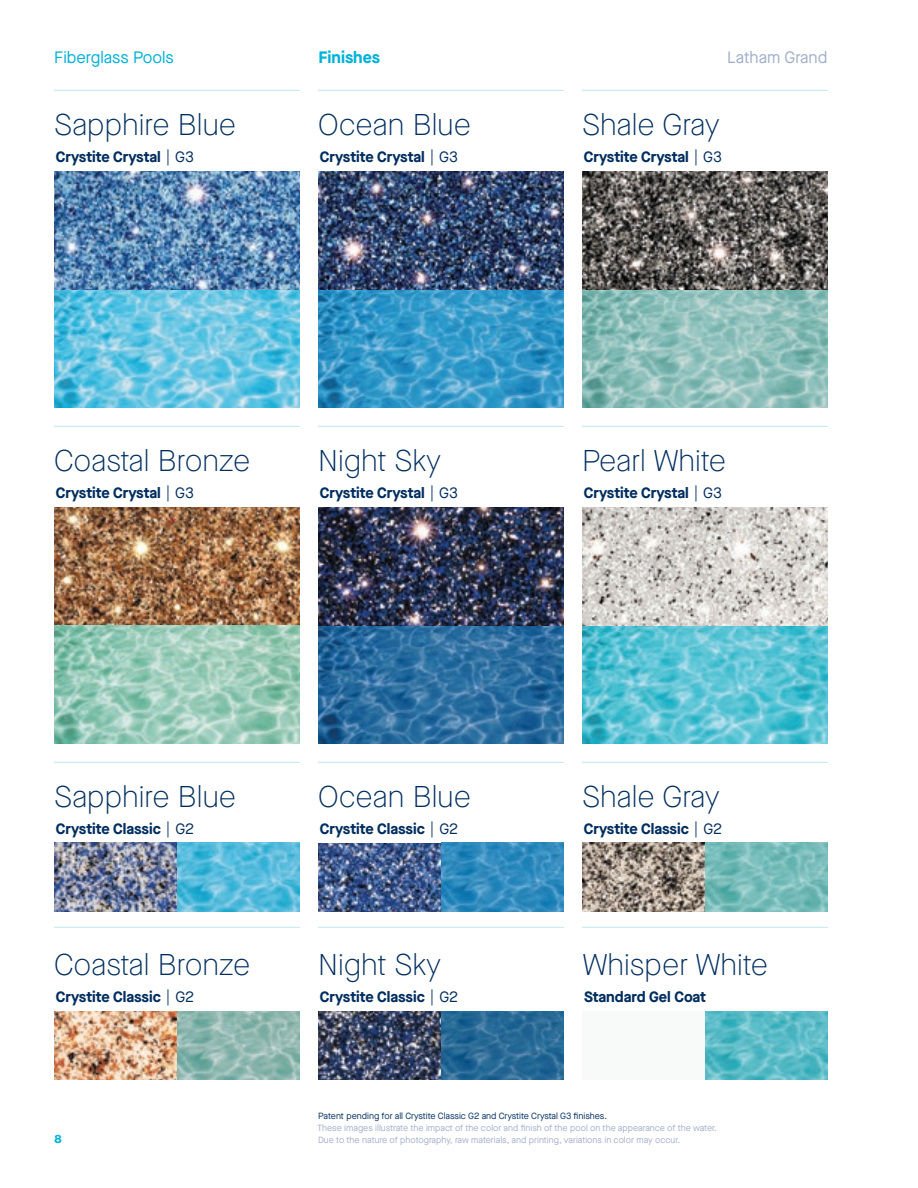
<style>
.page{position:relative;width:918px;height:1188px;background:#fff}
.page>*{position:absolute;margin:0;border:0;box-sizing:border-box;transform-origin:0 0}
.t1{font:100 30px "Maison Neue";color:#002d5e}
.t2{font:16.5px "Maison Neue";color:#00b1d9}
.t3{font:16.5px "Maison Neue";color:#a2afca}
.t4{font:700 16.5px "Maison Neue";color:#00b1d9}
.t5{font:700 15px "Maison Neue";color:#002d5e}
.t6{font:700 12px "Maison Neue";color:#00b1d9}
.t7{font:9px/12px "Maison Neue";color:#a2afca}
.t8{font:9px "Maison Neue";color:#002d5e}
.s1{font-weight:400}
</style>
<div class="page">
<img style="left:54px;top:171px;width:246px;height:237px">
<img style="left:318px;top:171px;width:246px;height:237px">
<img style="left:318px;top:507px;width:246px;height:237px">
<img style="left:582px;top:507px;width:246px;height:237px">
<img style="left:54px;top:507px;width:246px;height:237px">
<img style="left:582px;top:171px;width:246px;height:237px">
<img style="left:54px;top:843px;width:246px;height:69px">
<img style="left:318px;top:843px;width:246px;height:69px">
<img style="left:318px;top:1011px;width:246px;height:69px">
<img style="left:705px;top:1011px;width:123px;height:69px">
<div style="left:582px;top:1011px;width:123px;height:69px;background:#f8faf9"></div>
<img style="left:54px;top:1011px;width:246px;height:69px">
<img style="left:582px;top:843px;width:246px;height:69px">
<hr style="left:54px;top:426px;width:246px;height:1px;background:#c7e7f4">
<hr style="left:54px;top:762px;width:246px;height:1px;background:#c7e7f4">
<hr style="left:318px;top:426px;width:246px;height:1px;background:#c7e7f4">
<hr style="left:318px;top:762px;width:246px;height:1px;background:#c7e7f4">
<hr style="left:582px;top:426px;width:246px;height:1px;background:#c7e7f4">
<hr style="left:582px;top:762px;width:246px;height:1px;background:#c7e7f4">
<hr style="left:54px;top:90px;width:246px;height:1px;background:#c7e7f4">
<hr style="left:318px;top:90px;width:246px;height:1px;background:#c7e7f4">
<hr style="left:582px;top:90px;width:246px;height:1px;background:#c7e7f4">
<hr style="left:318px;top:927px;width:246px;height:1px;background:#c7e7f4">
<hr style="left:54px;top:927px;width:246px;height:1px;background:#c7e7f4">
<hr style="left:582px;top:927px;width:246px;height:1px;background:#c7e7f4">
<p class="t4" style="left:319px;top:45px;width:63px">Finishes</p>
<p class="t2" style="left:54px;top:46px;width:121px">Fiberglass Pools</p>
<p class="t3" style="left:727px;top:46px;width:102px">Latham Grand</p>
<h1 class="t1" style="left:54px;top:105px;width:183px">Sapphire Blue</h1>
<p class="t5" style="left:56px;top:146px;width:139px">Crystite Crystal <span class="s1">| G3</span></p>
<h1 class="t1" style="left:318px;top:105px;width:154px">Ocean Blue</h1>
<p class="t5" style="left:320px;top:146px;width:139px">Crystite Crystal <span class="s1">| G3</span></p>
<h1 class="t1" style="left:54px;top:441px;width:198px">Coastal Bronze</h1>
<p class="t5" style="left:56px;top:482px;width:139px">Crystite Crystal <span class="s1">| G3</span></p>
<h1 class="t1" style="left:318px;top:441px;width:124px">Night Sky</h1>
<p class="t5" style="left:320px;top:482px;width:139px">Crystite Crystal <span class="s1">| G3</span></p>
<h1 class="t1" style="left:582px;top:105px;width:139px">Shale Gray</h1>
<p class="t5" style="left:584px;top:146px;width:139px">Crystite Crystal <span class="s1">| G3</span></p>
<h1 class="t1" style="left:582px;top:441px;width:145px">Pearl White</h1>
<p class="t5" style="left:584px;top:482px;width:139px">Crystite Crystal <span class="s1">| G3</span></p>
<h1 class="t1" style="left:54px;top:777px;width:183px">Sapphire Blue</h1>
<p class="t5" style="left:56px;top:818px;width:140px">Crystite Classic <span class="s1">| G2</span></p>
<h1 class="t1" style="left:54px;top:945px;width:198px">Coastal Bronze</h1>
<p class="t5" style="left:56px;top:986px;width:140px">Crystite Classic <span class="s1">| G2</span></p>
<p class="t6" style="left:54px;top:1130px;width:9px">8</p>
<h1 class="t1" style="left:318px;top:777px;width:154px">Ocean Blue</h1>
<p class="t5" style="left:320px;top:818px;width:140px">Crystite Classic <span class="s1">| G2</span></p>
<h1 class="t1" style="left:318px;top:945px;width:124px">Night Sky</h1>
<p class="t5" style="left:320px;top:986px;width:140px">Crystite Classic <span class="s1">| G2</span></p>
<h1 class="t1" style="left:582px;top:777px;width:139px">Shale Gray</h1>
<p class="t5" style="left:584px;top:818px;width:140px">Crystite Classic <span class="s1">| G2</span></p>
<h1 class="t1" style="left:583px;top:945px;width:187px">Whisper White</h1>
<p class="t5" style="left:584px;top:986px;width:123px">Standard Gel Coat</p>
<p class="t8" style="left:318px;top:1110px;width:291px">Patent pending for all Crystite Classic G2 and Crystite Crystal G3 finishes.</p>
<p class="t7" style="left:317px;top:1122px;width:401px">These images illustrate the impact of the color and finish of the pool on the appearance of the water.<br>Due to the nature of photography, raw materials, and printing, variations in color may occur.</p>
</div>
